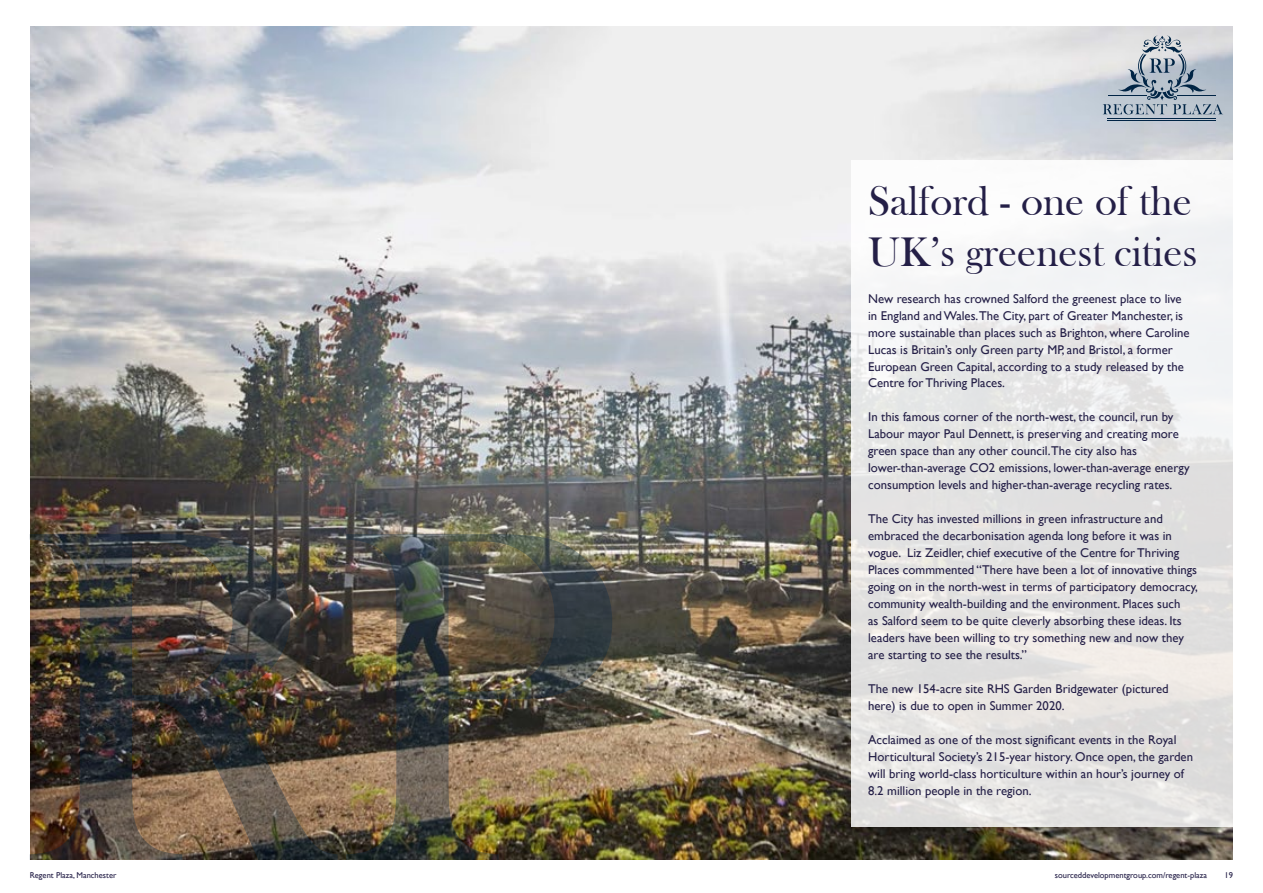
<style>
.page{position:relative;width:1263px;height:893px;background:#fff}
.page>*{position:absolute;margin:0;border:0;box-sizing:border-box;transform-origin:0 0}
.t1{font:42.45px/50.8px "Bask Old Face";color:#241f47}
.t2{font:12.75px/17px "Gill Sans";color:#241f47}
.t3{font:8.55px "Gill Sans";color:#241f47}
</style>
<div class="page">
<img style="left:30px;top:27px;width:1203px;height:833px">
<img style="left:30px;top:534px;width:308px;height:326px">
<img style="left:346px;top:534px;width:266px;height:326px">
<svg style="left:851px;top:160px;width:382px;height:667px;fill:#e8e6e5"></svg>
<hr style="left:1107px;top:118px;width:109px;height:1px;background:#002445">
<hr style="left:1107px;top:120px;width:109px;height:1px;background:#002445">
<svg style="left:1103px;top:35px;width:120px;height:79px;background:#adb7c2"></svg>
<h1 class="t1" style="left:868px;top:176px;width:331px">Salford - one of the<br>UK’s greenest cities</h1>
<p class="t2" style="left:868px;top:290px;width:323px">New research has crowned Salford the greenest place to live in England and Wales.The City, part of Greater Manchester, is more sustainable than places such as Brighton, where Caroline Lucas is Britain’s only Green party MP, and Bristol, a former European Green Capital, according to a study released by the Centre for Thriving Places.</p>
<p class="t2" style="left:868px;top:409px;width:323px">In this famous corner of the north-west, the council, run by Labour mayor Paul Dennett, is preserving and creating more green space than any other council.The city also has lower-than-average CO2 emissions, lower-than-average energy consumption levels and higher-than-average recycling rates.</p>
<p class="t2" style="left:868px;top:511px;width:331px">The City has invested millions in green infrastructure and embraced the decarbonisation agenda long before it was in vogue. Liz Zeidler, chief executive of the Centre for Thriving Places commmented “There have been a lot of innovative things going on in the north-west in terms of participatory democracy, community wealth-building and the environment. Places such<br>as Salford seem to be quite cleverly absorbing these ideas. Its leaders have been willing to try something new and now they are starting to see the results.”</p>
<p class="t2" style="left:868px;top:680px;width:302px">The new 154-acre site RHS Garden Bridgewater (pictured here) is due to open in Summer 2020.</p>
<p class="t2" style="left:868px;top:731px;width:326px">Acclaimed as one of the most significant events in the Royal Horticultural Society’s 215-year history. Once open, the garden will bring world-class horticulture within an hour’s journey of 8.2 million people in the region.</p>
<p class="t3" style="left:30px;top:870px;width:88px">Regent Plaza, Manchester</p>
<p class="t3" style="left:1055px;top:870px;width:154px">sourceddevelopmentgroup.com/regent-plaza</p>
<p class="t3" style="left:1224px;top:870px;width:10px">19</p>
</div>
